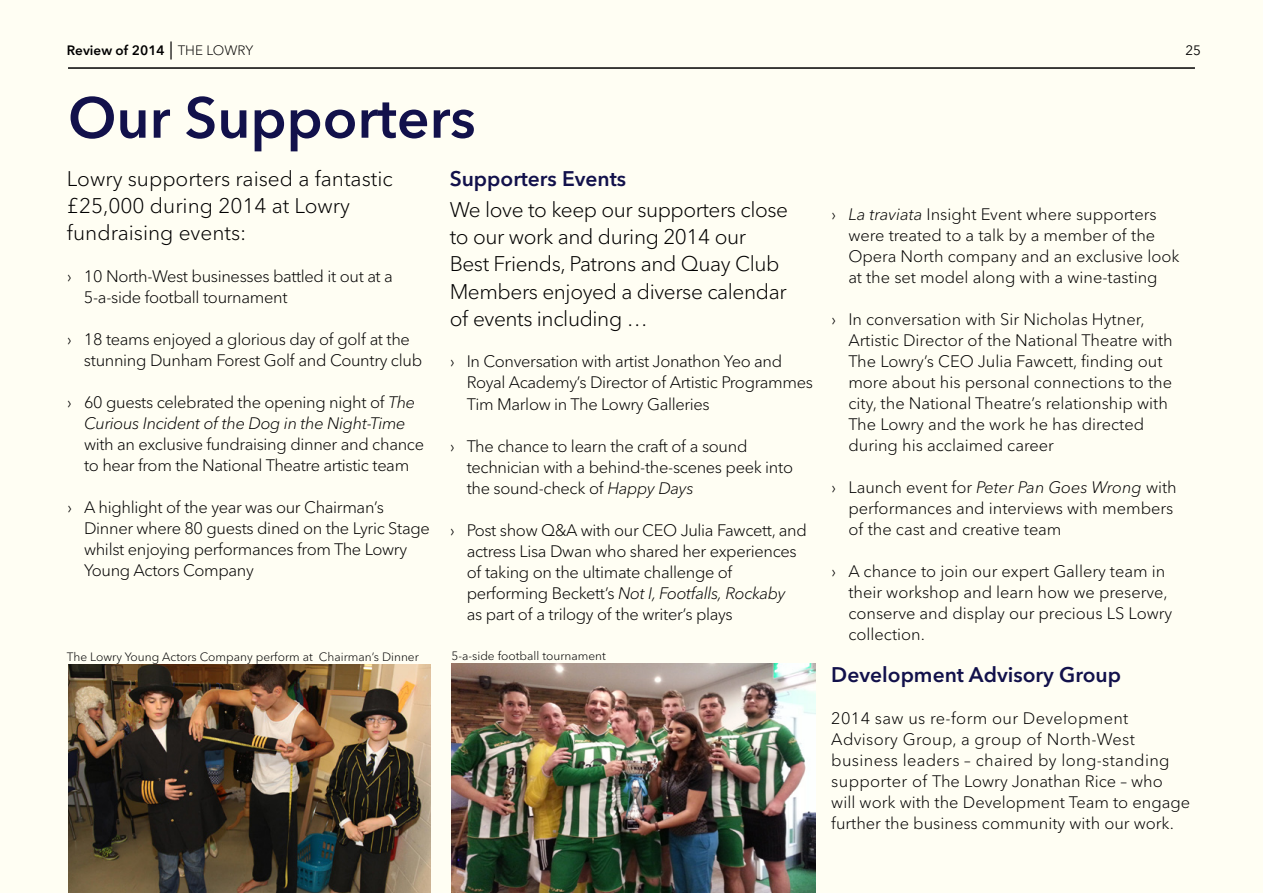
<style>
.page{position:relative;width:1263px;height:893px;background:#fffef3}
.page>*{position:absolute;margin:0;border:0;box-sizing:border-box;transform-origin:0 0}
.t1{font:600 57px "Avenir Next LT Pro";color:#12114b}
.t2{font:300 21px/27px "Avenir Next LT Pro";letter-spacing:-.02em;color:#000}
.t3{font:300 21px/27px "Avenir Next LT Pro";color:#000}
.t4{font:600 21px "Avenir Next LT Pro";color:#12114b}
.t5{font:300 16.5px/21px "Avenir Next LT Pro";letter-spacing:-.01em;color:#000}
.t6{font:italic 300 16.5px/21px "Avenir Next LT Pro";letter-spacing:-.02em;color:#000;text-align:center}
.t7{font:600 13.5px "Avenir Next LT Pro";color:#000}
.t8{font:13.5px "Avenir Next LT Pro";color:#000}
.t9{font:300 12px "Avenir Next LT Pro";color:#000}
.s1{font-family:"Minion Pro";font-weight:400;font-size:18px}
.s2{font-weight:300}
.s3{font-style:italic}
.s4{font-style:normal}
</style>
<div class="page">
<img style="left:68px;top:665px;width:362px;height:228px">
<img style="left:451px;top:663px;width:364px;height:230px">
<hr style="left:68px;top:67px;width:1127px;height:2px;background:#000">
<p class="t7" style="left:67px;top:42px;width:188px">Review of 2014 <span class="s1">|</span> <span class="s2">THE LOWRY</span></p>
<p class="t8" style="left:1185px;top:42px;width:17px">25</p>
<h1 class="t1" style="left:68px;top:83px;width:409px">Our Supporters</h1>
<p class="t4" style="left:450px;top:166px;width:178px">Supporters Events</p>
<p class="t2" style="left:450px;top:197px;width:340px">We love to keep our supporters close to our work and during 2014 our<br>Best Friends, Patrons and Quay Club<br>Members enjoyed a diverse calendar of events including …</p>
<p class="t5" style="left:467px;top:351px;width:348px;text-indent:-17px">› In Conversation with artist Jonathon Yeo and<br>Royal Academy’s Director of Artistic Programmes<br>Tim Marlow in The Lowry Galleries</p>
<p class="t5" style="left:467px;top:435px;width:328px;text-indent:-17px">› The chance to learn the craft of a sound technician with a behind-the-scenes peek into the sound-check of <span class="s3">Happy Days</span></p>
<p class="t5" style="left:467px;top:519px;width:342px;text-indent:-17px">› Post show Q&amp;A with our CEO Julia Fawcett, and actress Lisa Dwan who shared her experiences of taking on the ultimate challenge of performing Beckett’s <span class="s3">Not I, Footfalls, Rockaby<br></span>as part of a trilogy of the writer’s plays</p>
<p class="t3" style="left:67px;top:165px;width:327px">Lowry supporters raised a fantastic £25,000 during 2014 at Lowry fundraising events:</p>
<p class="t5" style="left:84px;top:266px;width:310px;text-indent:-17px">› 10 North-West businesses battled it out at a<br>5-a-side football tournament</p>
<p class="t5" style="left:84px;top:329px;width:340px;text-indent:-17px">› 18 teams enjoyed a glorious day of golf at the stunning Dunham Forest Golf and Country club</p>
<p class="t6" style="left:67px;top:392px;width:350px"><span class="s4">› 60 guests celebrated the opening night of</span> The<br>Curious Incident of the Dog in the Night-Time</p>
<p class="t5" style="left:84px;top:434px;width:342px">with an exclusive fundraising dinner and chance to hear from the National Theatre artistic team</p>
<p class="t5" style="left:84px;top:497px;width:347px;text-indent:-17px">› A highlight of the year was our Chairman’s Dinner where 80 guests dined on the Lyric Stage whilst enjoying performances from The Lowry Young Actors Company</p>
<p class="t9" style="left:67px;top:649px;width:353px">The Lowry Young Actors Company perform at Chairman’s Dinner</p>
<p class="t9" style="left:451px;top:649px;width:156px">5-a-side football tournament</p>
<p class="t5" style="left:848px;top:204px;width:333px;text-indent:-17px">› <span class="s3">La traviata</span> Insight Event where supporters were treated to a talk by a member of the Opera North company and an exclusive look at the set model along with a wine-tasting</p>
<p class="t5" style="left:848px;top:309px;width:326px;text-indent:-17px">› In conversation with Sir Nicholas Hytner, Artistic Director of the National Theatre with The Lowry’s CEO Julia Fawcett, finding out more about his personal connections to the city, the National Theatre’s relationship with The Lowry and the work he has directed during his acclaimed career</p>
<p class="t5" style="left:848px;top:477px;width:330px;text-indent:-17px">› Launch event for <span class="s3">Peter Pan Goes Wrong</span> with performances and interviews with members of the cast and creative team</p>
<p class="t5" style="left:848px;top:561px;width:325px;text-indent:-17px">› A chance to join our expert Gallery team in their workshop and learn how we preserve, conserve and display our precious LS Lowry collection.</p>
<p class="t4" style="left:831px;top:662px;width:291px">Development Advisory Group</p>
<p class="t5" style="left:831px;top:708px;width:360px">2014 saw us re-form our Development Advisory Group, a group of North-West business leaders – chaired by long-standing supporter of The Lowry Jonathan Rice – who will work with the Development Team to engage further the business community with our work.</p>
</div>
